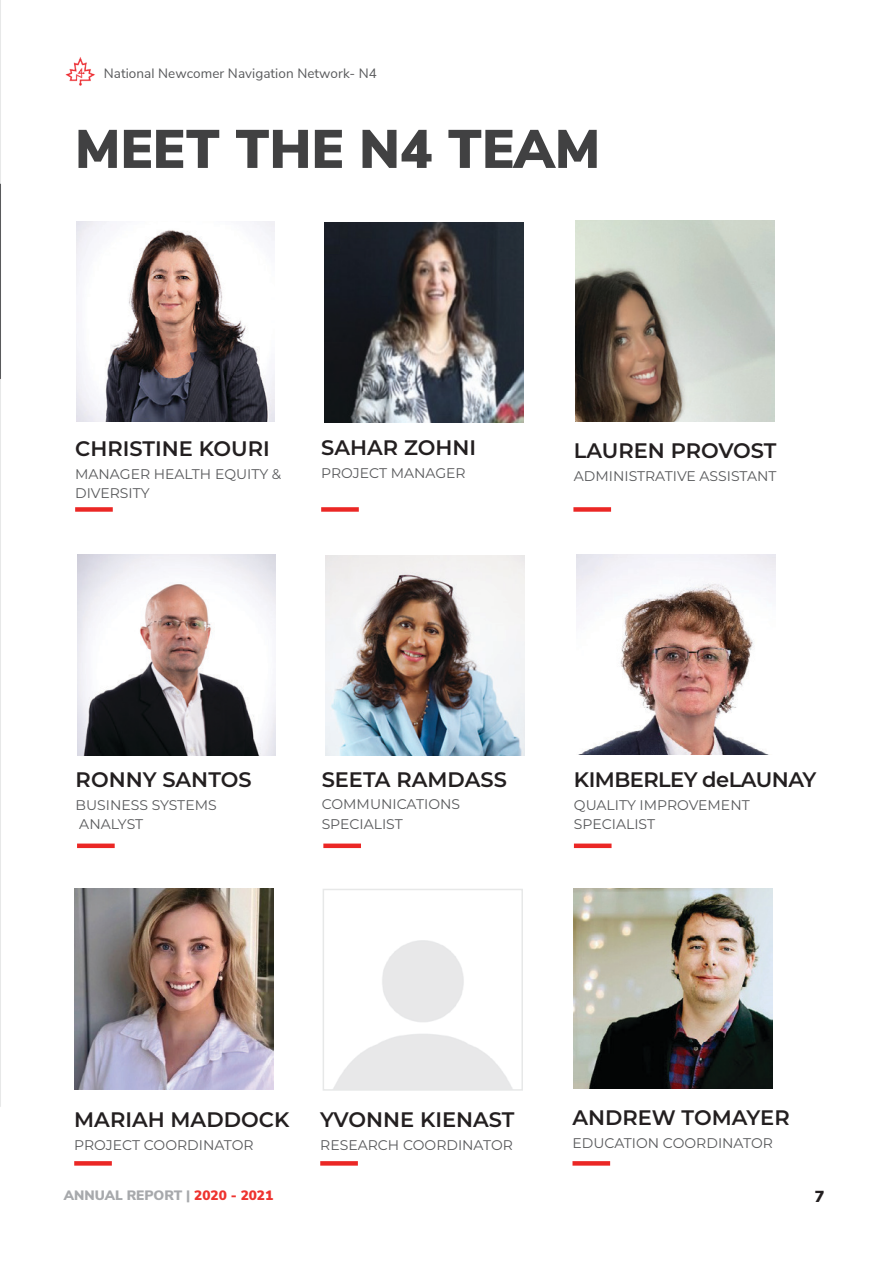
<style>
.page{position:relative;width:893px;height:1263px;background:#fff}
.page>*{position:absolute;margin:0;border:0;box-sizing:border-box;transform-origin:0 0}
.t1{font:900 54px "Nunito Sans";color:#414142}
.t2{font:600 21px "Montserrat";color:#231f20}
.t3{font:600 21px "Montserrat";letter-spacing:-.025em;color:#231f20}
.t4{font:900 15.9px "Nunito Sans";color:#231f20}
.t5{font:13.95px/19.5px "Montserrat";color:#58595b}
.t6{font:900 13.65px "Nunito Sans";color:#a7a9ac}
.t7{font:13.5px "Nunito Sans";letter-spacing:.005em;color:#595a5c}
.s1{color:#ee332f}
</style>
<div class="page">
<img style="left:65px;top:57px;width:30px;height:28px">
<svg style="left:0;top:0;width:1px;height:1107px"></svg>
<img style="left:76px;top:221px;width:199px;height:201px">
<img style="left:575px;top:221px;width:199px;height:200px">
<div style="left:321px;top:507px;width:38px;height:5px;background:#eb2725"></div>
<div style="left:75px;top:507px;width:38px;height:5px;background:#eb2725"></div>
<img style="left:325px;top:222px;width:199px;height:201px">
<div style="left:573px;top:507px;width:38px;height:5px;background:#eb2725"></div>
<img style="left:77px;top:554px;width:199px;height:201px">
<img style="left:576px;top:554px;width:199px;height:200px">
<div style="left:323px;top:843px;width:38px;height:5px;background:#eb2725"></div>
<div style="left:77px;top:843px;width:38px;height:5px;background:#eb2725"></div>
<img style="left:326px;top:555px;width:199px;height:201px">
<div style="left:574px;top:843px;width:38px;height:5px;background:#eb2725"></div>
<img style="left:75px;top:889px;width:199px;height:200px">
<img style="left:574px;top:888px;width:199px;height:200px">
<svg style="left:320px;top:1161px;width:38px;height:4px"></svg>
<svg style="left:74px;top:1161px;width:38px;height:4px"></svg>
<img style="left:334px;top:940px;width:178px;height:148px">
<div style="left:323px;top:889px;width:200px;height:202px;border:2px solid #e7e8e8"></div>
<svg style="left:572px;top:1161px;width:38px;height:4px"></svg>
<p class="t7" style="left:104px;top:63px;width:275px">National Newcomer Navigation Network- N4</p>
<p class="t1" style="left:75px;top:109px;width:527px">MEET THE N4 TEAM</p>
<p class="t2" style="left:75px;top:434px;width:196px">CHRISTINE KOURI</p>
<p class="t5" style="left:75px;top:464px;width:208px">MANAGER HEALTH EQUITY &amp;<br>DIVERSITY</p>
<p class="t2" style="left:321px;top:433px;width:156px">SAHAR ZOHNI</p>
<p class="t5" style="left:321px;top:463px;width:146px">PROJECT MANAGER</p>
<p class="t2" style="left:574px;top:435px;width:204px">LAUREN PROVOST</p>
<p class="t5" style="left:574px;top:465px;width:204px">ADMINISTRATIVE ASSISTANT</p>
<p class="t2" style="left:76px;top:765px;width:177px">RONNY SANTOS</p>
<p class="t5" style="left:76px;top:795px;width:143px">BUSINESS SYSTEMS</p>
<p class="t5" style="left:79px;top:814px;width:65px">ANALYST</p>
<p class="t2" style="left:322px;top:764px;width:187px">SEETA RAMDASS</p>
<p class="t5" style="left:322px;top:794px;width:140px">COMMUNICATIONS<br>SPECIALIST</p>
<p class="t3" style="left:574px;top:765px;width:244px">KIMBERLEY deLAUNAY</p>
<p class="t5" style="left:574px;top:795px;width:177px">QUALITY IMPROVEMENT</p>
<p class="t5" style="left:574px;top:814px;width:83px">SPECIALIST</p>
<p class="t2" style="left:74px;top:1105px;width:217px">MARIAH MADDOCK</p>
<p class="t5" style="left:74px;top:1135px;width:181px">PROJECT COORDINATOR</p>
<p class="t2" style="left:320px;top:1105px;width:196px">YVONNE KIENAST</p>
<p class="t5" style="left:320px;top:1135px;width:194px">RESEARCH COORDINATOR</p>
<p class="t2" style="left:572px;top:1103px;width:219px">ANDREW TOMAYER</p>
<p class="t5" style="left:572px;top:1132px;width:202px">EDUCATION COORDINATOR</p>
<p class="t6" style="left:64px;top:1185px;width:211px">ANNUAL REPORT | <span class="s1">2020 - 2021</span></p>
<p class="t4" style="left:815px;top:1185px;width:11px">7</p>
</div>
